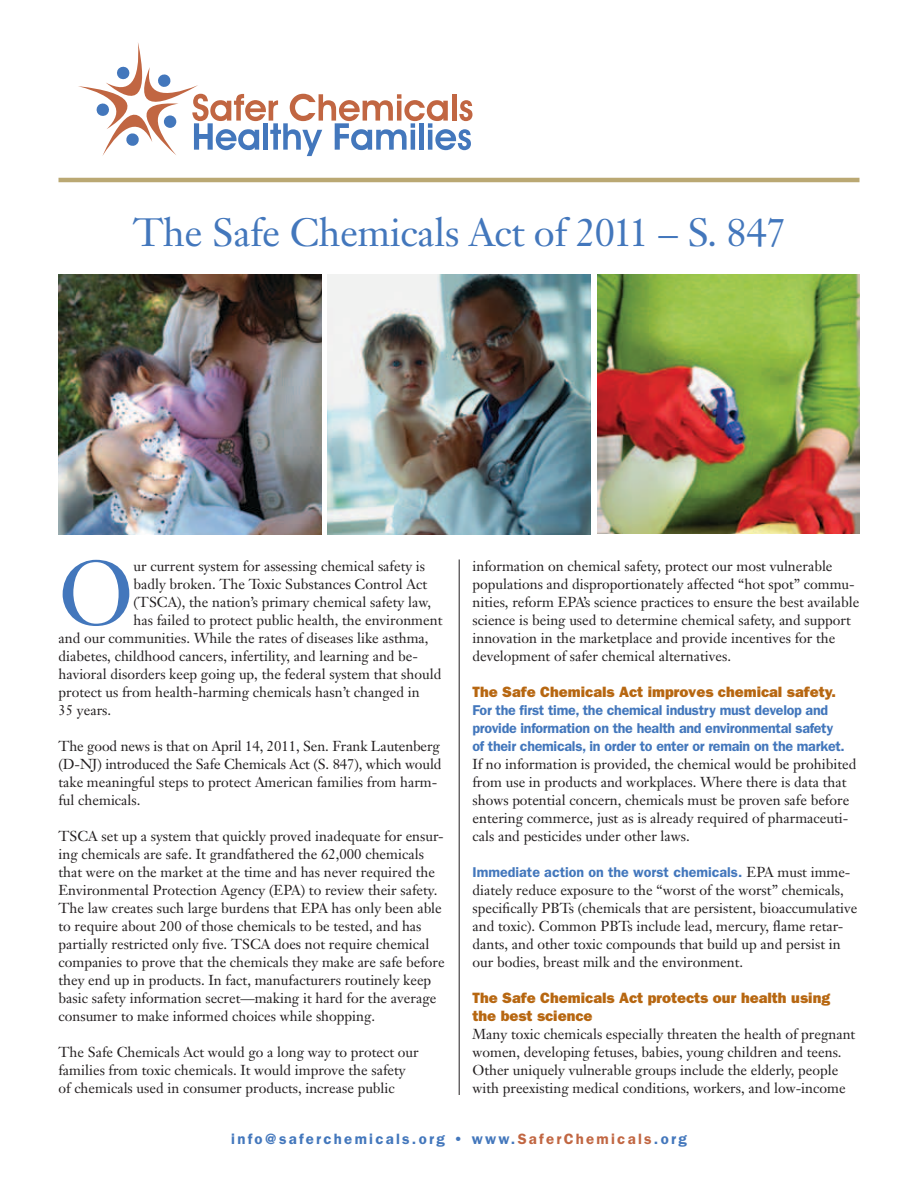
<style>
.page{position:relative;width:918px;height:1188px;background:#fff}
.page>*{position:absolute;margin:0;border:0;box-sizing:border-box;transform-origin:0 0}
.t1{font:90px "Janson Text";color:#4377bc}
.t2{font:39px "Janson Text";letter-spacing:-.01em;color:#4377bc}
.t3{font:15px/18px "ITC Franklin Gothic Std Hvy";color:#b76711}
.t4{font:600 15px "ITC Franklin Gothic Std";letter-spacing:.15em;color:#4377bc}
.t5{font:14.25px/18px "Janson Text";color:#231f20}
.t6{font:600 14.25px/18px "ITC Franklin Gothic Std";letter-spacing:-.02em;color:#4377bc}
.t7{font:600 14.25px "ITC Franklin Gothic Std";color:#4377bc}
.s1{font-family:"Janson Text";font-weight:400;color:#231f20}
.s2{color:#c16642}
</style>
<div class="page">
<img style="left:598px;top:274px;width:262px;height:260px">
<svg style="left:78px;top:43px;width:394px;height:113px"></svg>
<hr style="left:58px;top:178px;width:802px;height:4px;background:#baa873">
<hr style="left:459px;top:559px;width:1px;height:536px;background:#231f20">
<img style="left:58px;top:274px;width:263px;height:261px">
<img style="left:327px;top:274px;width:263px;height:261px">
<h2 class="t2" style="left:133px;top:208px;width:655px">The Safe Chemicals Act of 2011 – S. 847</h2>
<h1 class="t1" style="left:58px;top:536px;width:76px">O</h1>
<p class="t5" style="left:133px;top:557px;width:293px">ur current system for assessing chemical safety is</p>
<p class="t5" style="left:133px;top:575px;width:295px">badly broken. The Toxic Substances Control Act</p>
<p class="t5" style="left:133px;top:593px;width:299px">(TSCA), the nation’s primary chemical safety law,</p>
<p class="t5" style="left:133px;top:611px;width:310px">has failed to protect public health, the environment</p>
<p class="t5" style="left:59px;top:629px;width:372px">and our communities. While the rates of diseases like asthma,</p>
<p class="t5" style="left:59px;top:647px;width:361px">diabetes, childhood cancers, infertility, and learning and be-</p>
<p class="t5" style="left:59px;top:665px;width:384px">havioral disorders keep going up, the federal system that should</p>
<p class="t5" style="left:59px;top:683px;width:363px">protect us from health-harming chemicals hasn’t changed in</p>
<p class="t5" style="left:59px;top:701px;width:54px">35 years.</p>
<p class="t5" style="left:59px;top:737px;width:384px">The good news is that on April 14, 2011, Sen. Frank Lautenberg (D-NJ) introduced the Safe Chemicals Act (S. 847), which would take meaningful steps to protect American families from harm&shy;ful chemicals.</p>
<p class="t5" style="left:59px;top:827px;width:388px">TSCA set up a system that quickly proved inadequate for ensur&shy;ing chemicals are safe. It grandfathered the 62,000 chemicals that were on the market at the time and has never required the Environmental Protection Agency (EPA) to review their safety.<br>The law creates such large burdens that EPA has only been able to require about 200 of those chemicals to be tested, and has partially restricted only five. TSCA does not require chemical companies to prove that the chemicals they make are safe before they end up in products. In fact, manufacturers routinely keep basic safety information secret—making it hard for the average consumer to make informed choices while shopping.</p>
<p class="t5" style="left:59px;top:1043px;width:362px">The Safe Chemicals Act would go a long way to protect our families from toxic chemicals. It would improve the safety of chemicals used in consumer products, increase public</p>
<p class="t5" style="left:472px;top:557px;width:388px">information on chemical safety, protect our most vulnerable populations and disproportionately affected “hot spot” commu&shy;nities, reform EPA’s science practices to ensure the best available science is being used to determine chemical safety, and support innovation in the marketplace and provide incentives for the development of safer chemical alternatives.</p>
<p class="t3" style="left:472px;top:683px;width:365px">The Safe Chemicals Act improves chemical safety.</p>
<p class="t6" style="left:472px;top:701px;width:374px">For the first time, the chemical industry must develop and provide information on the health and environmental safety of their chemicals, in order to enter or remain on the market.</p>
<p class="t5" style="left:472px;top:755px;width:385px">If no information is provided, the chemical would be prohibited from use in products and workplaces. Where there is data that shows potential concern, chemicals must be proven safe before entering commerce, just as is already required of pharmaceuti&shy;cals and pesticides under other laws.</p>
<p class="t7" style="left:472px;top:863px;width:380px">Immediate action on the worst chemicals. <span class="s1">EPA must imme-</span></p>
<p class="t5" style="left:472px;top:881px;width:386px">diately reduce exposure to the “worst of the worst” chemicals, specifically PBTs (chemicals that are persistent, bioaccumulative and toxic). Common PBTs include lead, mercury, flame retar&shy;dants, and other toxic compounds that build up and persist in our bodies, breast milk and the environment.</p>
<p class="t3" style="left:472px;top:989px;width:359px">The Safe Chemicals Act protects our health using the best science</p>
<p class="t5" style="left:472px;top:1025px;width:384px">Many toxic chemicals especially threaten the health of pregnant women, developing fetuses, babies, young children and teens.<br>Other uniquely vulnerable groups include the elderly, people with preexisting medical conditions, workers, and low-income</p>
<p class="t4" style="left:231px;top:1130px;width:457px">info@saferchemicals.org • www.<span class="s2">SaferChemicals</span>.org</p>
</div>
